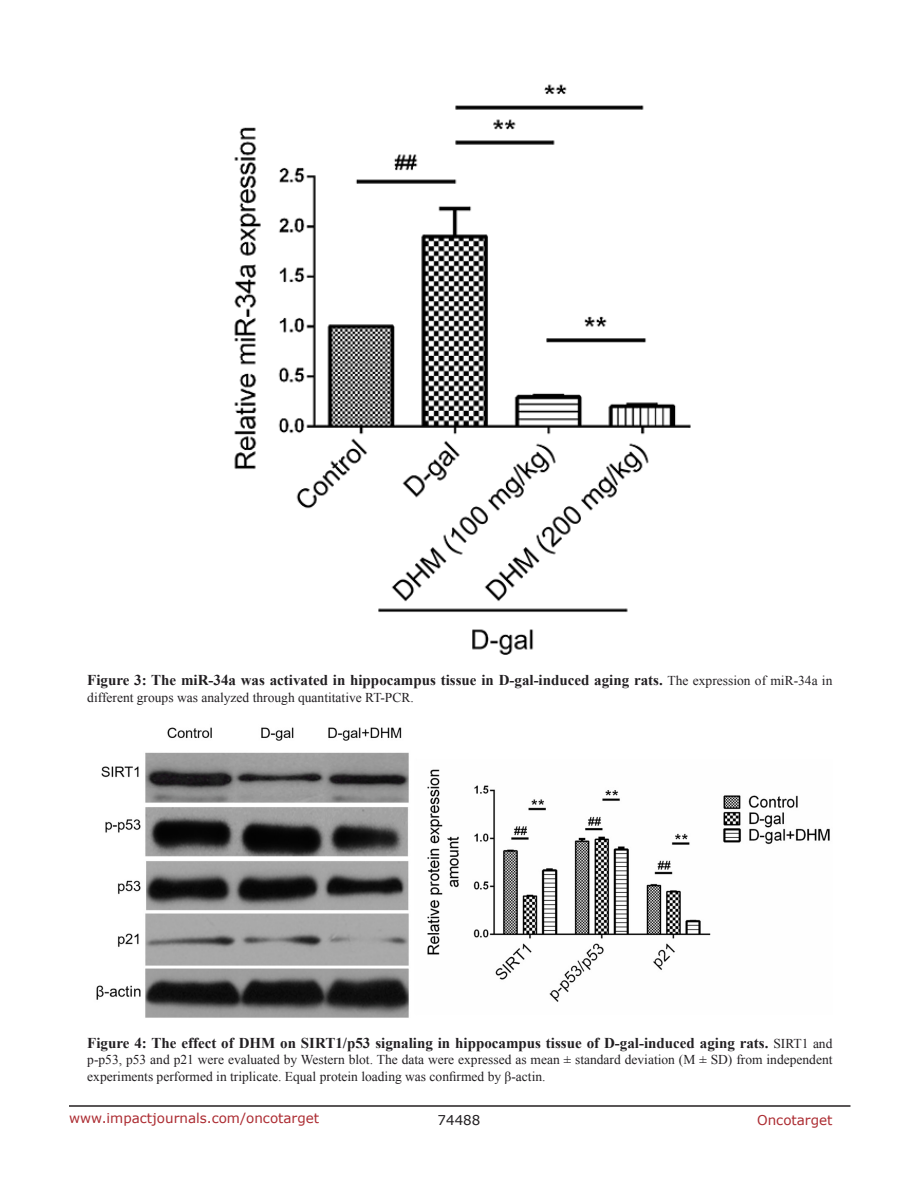
<style>
.page{position:relative;width:918px;height:1188px;background:#fff}
.page>*{position:absolute;margin:0;border:0;box-sizing:border-box;transform-origin:0 0}
.FigureText{font:700 15px "Times New Roman";color:#221f22}
.FigureText-2{font:13.5px/16.2px "Times New Roman";color:#221f22}
.t1{font:13.5px "Verdana";color:#ac2b31}
.t2{font:13.5px "Verdana";color:#221f22}
.s1{font-weight:400;font-size:13.5px}
</style>
<div class="page">
<hr style="left:69px;top:1105px;width:781px;height:2px;background:#231f20">
<img style="left:234px;top:84px;width:457px;height:571px">
<img style="left:96px;top:727px;width:734px;height:291px">
<p class="FigureText" style="left:87px;top:670px;width:747px">Figure 3: The miR-34a was activated in hippocampus tissue in D-gal-induced aging rats. <span class="s1">The expression of miR-34a in</span></p>
<p class="FigureText-2" style="left:87px;top:689px;width:328px">different groups was analyzed through quantitative RT-PCR.</p>
<p class="FigureText" style="left:87px;top:1033px;width:747px">Figure 4: The effect of DHM on SIRT1/p53 signaling in hippocampus tissue of D-gal-induced aging rats. <span class="s1">SIRT1 and</span></p>
<p class="FigureText-2" style="left:87px;top:1052px;width:747px">p-p53, p53 and p21 were evaluated by Western blot. The data were expressed as mean ± standard deviation (M ± SD) from independent experiments performed in triplicate. Equal protein loading was confirmed by β-actin.</p>
<p class="t1" style="left:69px;top:1109px;width:252px">www.impactjournals.com/oncotarget</p>
<p class="t2" style="left:438px;top:1111px;width:44px">74488</p>
<p class="t1" style="left:757px;top:1111px;width:77px">Oncotarget</p>
</div>
